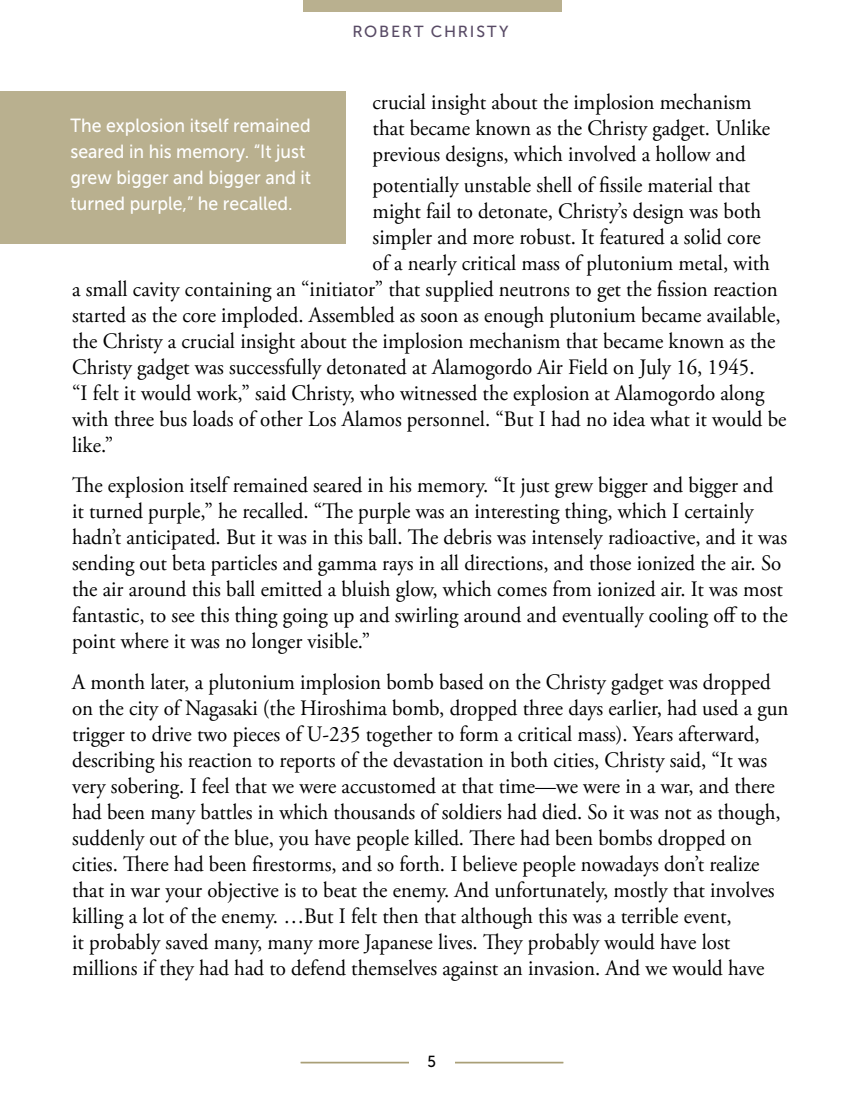
<style>
.page{position:relative;width:864px;height:1098px;background:#fff}
.page>*{position:absolute;margin:0;border:0;box-sizing:border-box;transform-origin:0 0}
.t1{font:22px/26px "Adobe Garamond Pro";color:#000001;scale:.95 1}
.t2{font:19px/26px "Museo Sans 500";color:#fff;scale:.93 1}
.t3{font:16px "Museo Sans 500";letter-spacing:.11em;color:#584a65}
.t4{font:16px "Museo Sans 500";color:#000001;scale:.95 1}
</style>
<div class="page">
<hr style="left:301px;top:1062px;width:262px;height:1px;background:#a09569">
<hr style="left:301px;top:1063px;width:262px;height:1px;background:#a09569">
<div style="left:409px;top:1055px;width:45px;height:27px;background:#fff"></div>
<div style="left:303px;top:0;width:258px;height:12px;background:#b9b08f"></div>
<div style="left:0;top:91px;width:346px;height:152px;background:#b9b08f"></div>
<p class="t3" style="left:352px;top:23px;width:158px">ROBERT CHRISTY</p>
<p class="t1" style="left:373px;top:90px;width:420px">crucial insight about the implosion mechanism that became known as the Christy gadget. Unlike previous designs, which involved a hollow and</p>
<p class="t2" style="left:71px;top:113px;width:260px">The explosion itself remained seared in his memory. “It just grew bigger and bigger and it turned purple,” he recalled.</p>
<p class="t1" style="left:373px;top:173px;width:399px">potentially unstable shell of fissile material that</p>
<p class="t1" style="left:373px;top:199px;width:411px">might fail to detonate, Christy’s design was both</p>
<p class="t1" style="left:373px;top:225px;width:410px">simpler and more robust. It featured a solid core</p>
<p class="t1" style="left:373px;top:251px;width:420px">of a nearly critical mass of plutonium metal, with</p>
<p class="t1" style="left:72px;top:277px;width:744px">a small cavity containing an “initiator” that supplied neutrons to get the fission reaction</p>
<p class="t1" style="left:72px;top:303px;width:747px">started as the core imploded. Assembled as soon as enough plutonium became available,</p>
<p class="t1" style="left:72px;top:329px;width:742px">the Christy a crucial insight about the implosion mechanism that became known as the</p>
<p class="t1" style="left:72px;top:355px;width:720px">Christy gadget was successfully detonated at Alamogordo Air Field on July 16, 1945.</p>
<p class="t1" style="left:72px;top:381px;width:730px">“I felt it would work,” said Christy, who witnessed the explosion at Alamogordo along</p>
<p class="t1" style="left:72px;top:407px;width:753px">with three bus loads of other Los Alamos personnel. “But I had no idea what it would be</p>
<p class="t1" style="left:72px;top:433px;width:45px">like.”</p>
<p class="t1" style="left:72px;top:473px;width:755px">The explosion itself remained seared in his memory. “It just grew bigger and bigger and it turned purple,” he recalled. “The purple was an interesting thing, which I certainly hadn’t anticipated. But it was in this ball. The debris was intensely radioactive, and it was sending out beta particles and gamma rays in all directions, and those ionized the air. So the air around this ball emitted a bluish glow, which comes from ionized air. It was most fantastic, to see this thing going up and swirling around and eventually cooling off to the point where it was no longer visible.”</p>
<p class="t1" style="left:72px;top:670px;width:756px">A month later, a plutonium implosion bomb based on the Christy gadget was dropped on the city of Nagasaki (the Hiroshima bomb, dropped three days earlier, had used a gun trigger to drive two pieces of U-235 together to form a critical mass). Years afterward, describing his reaction to reports of the devastation in both cities, Christy said, “It was very sobering. I feel that we were accustomed at that time—we were in a war, and there had been many battles in which thousands of soldiers had died. So it was not as though, suddenly out of the blue, you have people killed. There had been bombs dropped on cities. There had been firestorms, and so forth. I believe people nowadays don’t realize that in war your objective is to beat the enemy. And unfortunately, mostly that involves killing a lot of the enemy. …But I felt then that although this was a terrible event,<br>it probably saved many, many more Japanese lives. They probably would have lost millions if they had had to defend themselves against an invasion. And we would have</p>
<p class="t4" style="left:427px;top:1052px;width:11px">5</p>
</div>
